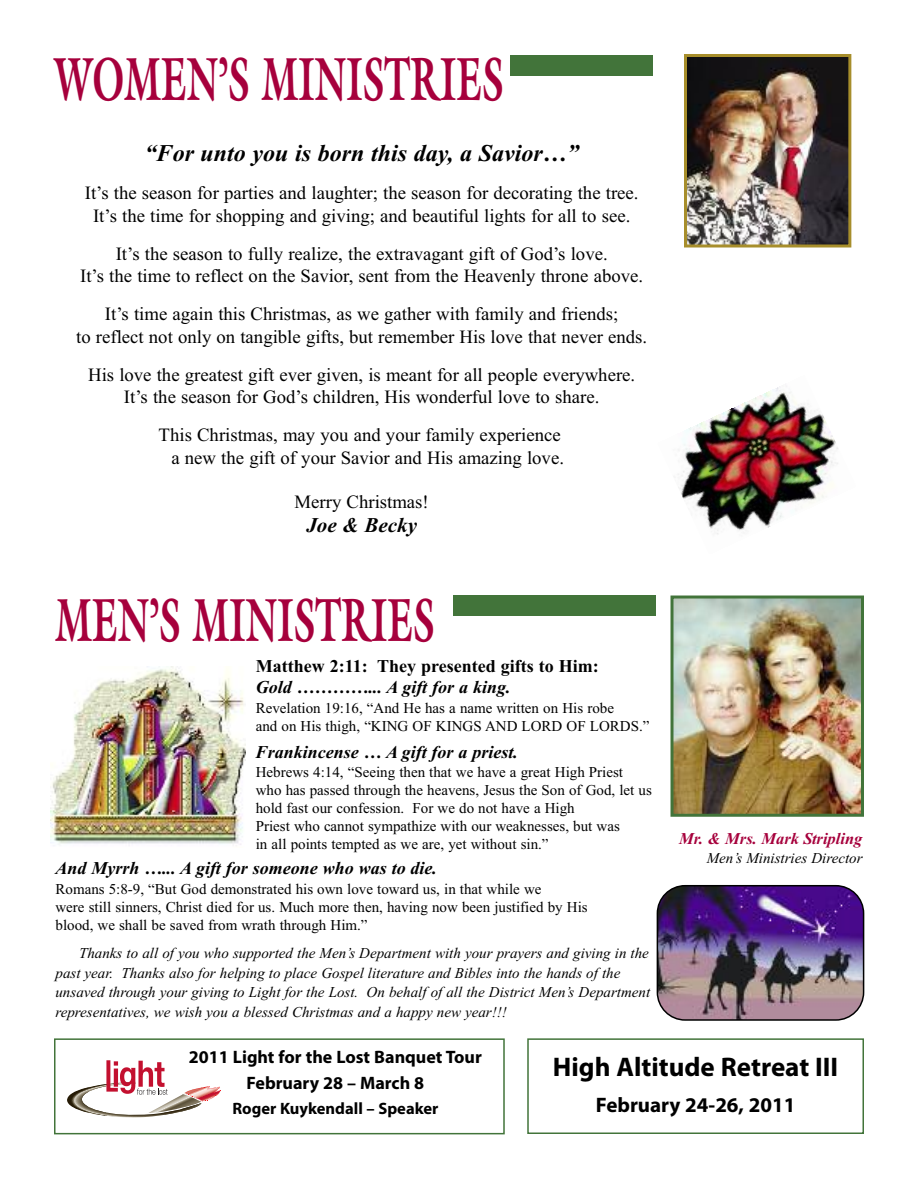
<style>
.page{position:relative;width:918px;height:1188px;background:#fff}
.page>*{position:absolute;margin:0;border:0;box-sizing:border-box;transform-origin:0 0}
.t1{font:700 60px "Galliard IT Cby BT";color:#a6003c;scale:.61 1}
.t2{font:700 27px "Myriad Pro";color:#000}
.t3{font:italic 700 24px "Times New Roman";color:#000}
.t4{font:700 21px "Myriad Pro";color:#000}
.t5{font:italic 700 21px "Times New Roman";color:#000}
.t6{font:18.75px/22.5px "Times New Roman";color:#000;text-align:center}
.t7{font:italic 700 18px "Times New Roman";color:#000}
.t8{font:700 18px/25.5px "Myriad Pro";color:#000;text-align:center}
.t9{font:700 18px "Times New Roman";color:#000}
.t10{font:700 16.5px "Myriad Pro";color:#000}
.t11{font:italic 700 16.5px "Times New Roman";color:#a6003c}
.t12{font:15px/18px "Times New Roman";color:#000}
.t13{font:italic 15px/19.5px "Times New Roman";color:#000}
</style>
<div class="page">
<div style="left:510px;top:56px;width:143px;height:20px;background:#42743a"></div>
<div style="left:453px;top:596px;width:203px;height:20px;background:#42743a"></div>
<img style="left:50px;top:666px;width:195px;height:180px">
<img style="left:674px;top:600px;width:186px;height:213px">
<div style="left:670px;top:596px;width:194px;height:221px;border:3px solid #42743a"></div>
<img style="left:657px;top:885px;width:207px;height:136px">
<img style="left:688px;top:58px;width:159px;height:186px">
<div style="left:684px;top:54px;width:167px;height:194px;border:3px solid #a78e2b"></div>
<div style="left:54px;top:1038px;width:451px;height:96px;border:2px solid #42743a"></div>
<div style="left:527px;top:1038px;width:337px;height:96px;border:2px solid #42743a"></div>
<svg style="left:67px;top:1060px;width:154px;height:58px"></svg>
<img style="left:678px;top:386px;width:160px;height:148px">
<h1 class="t1" style="left:54px;top:44px;width:739px">WOMEN’S MINISTRIES</h1>
<p class="t3" style="left:145px;top:139px;width:435px">“For unto you is born this day, a Savior…”</p>
<p class="t6" style="left:85px;top:181px;width:555px">It’s the season for parties and laughter; the season for decorating the tree.<br>It’s the time for shopping and giving; and beautiful lights for all to see.</p>
<p class="t6" style="left:80px;top:242px;width:565px">It’s the season to fully realize, the extravagant gift of God’s love.<br>It’s the time to reflect on the Savior, sent from the Heavenly throne above.</p>
<p class="t6" style="left:76px;top:302px;width:573px">It’s time again this Christmas, as we gather with family and friends;<br>to reflect not only on tangible gifts, but remember His love that never ends.</p>
<p class="t6" style="left:88px;top:363px;width:549px">His love the greatest gift ever given, is meant for all people everywhere.<br>It’s the season for God’s children, His wonderful love to share.</p>
<p class="t6" style="left:159px;top:424px;width:407px;text-align:right">This Christmas, may you and your family experience a new the gift of your Savior and His amazing love.</p>
<p class="t6" style="left:295px;top:490px;width:136px">Merry Christmas!</p>
<p class="t5" style="left:306px;top:512px;width:112px">Joe &amp; Becky</p>
<h1 class="t1" style="left:56px;top:586px;width:623px">MEN’S MINISTRIES</h1>
<p class="t9" style="left:256px;top:655px;width:344px">Matthew 2:11: They presented gifts to Him:</p>
<p class="t7" style="left:256px;top:677px;width:256px">Gold …………... A gift for a king.</p>
<p class="t12" style="left:256px;top:699px;width:395px">Revelation 19:16, “And He has a name written on His robe<br>and on His thigh, “KING OF KINGS AND LORD OF LORDS.”</p>
<p class="t7" style="left:256px;top:741px;width:264px">Frankincense … A gift for a priest.</p>
<p class="t12" style="left:256px;top:763px;width:398px">Hebrews 4:14, “Seeing then that we have a great High Priest who has passed through the heavens, Jesus the Son of God, let us hold fast our confession. For we do not have a High<br>Priest who cannot sympathize with our weaknesses, but was<br>in all points tempted as we are, yet without sin.”</p>
<p class="t7" style="left:56px;top:857px;width:383px">And Myrrh …... A gift for someone who was to die.</p>
<p class="t12" style="left:55px;top:879px;width:534px">Romans 5:8-9, “But God demonstrated his own love toward us, in that while we<br>were still sinners, Christ died for us. Much more then, having now been justified by His blood, we shall be saved from wrath through Him.”</p>
<p class="t13" style="left:55px;top:943px;width:596px;text-indent:24px">Thanks to all of you who supported the Men’s Department with your prayers and giving in the past year. Thanks also for helping to place Gospel literature and Bibles into the hands of the unsaved through your giving to Light for the Lost. On behalf of all the District Men’s Department representatives, we wish you a blessed Christmas and a happy new year!!!</p>
<p class="t11" style="left:679px;top:829px;width:185px">Mr. &amp; Mrs. Mark Stripling</p>
<p class="t13" style="left:707px;top:848px;width:157px">Men’s Ministries Director</p>
<p class="t8" style="left:189px;top:1046px;width:295px">2011 Light for the Lost Banquet Tour<br>February 28 – March 8</p>
<p class="t10" style="left:232px;top:1102px;width:207px">Roger Kuykendall – Speaker</p>
<h2 class="t2" style="left:553px;top:1056px;width:287px">High Altitude Retreat III</h2>
<p class="t4" style="left:596px;top:1097px;width:201px">February 24-26, 2011</p>
</div>
